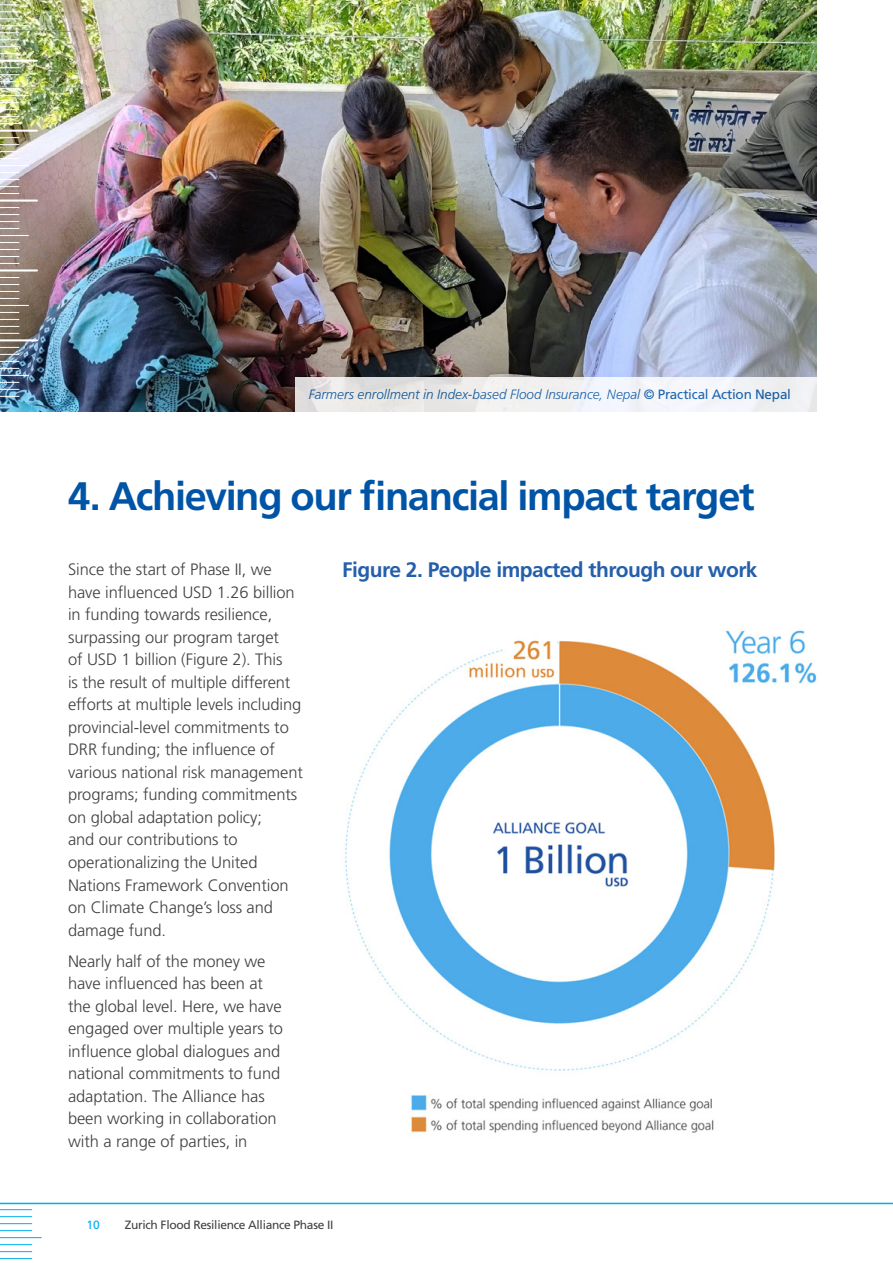
<style>
.page{position:relative;width:893px;height:1263px;background:#fff}
.page>*{position:absolute;margin:0;border:0;box-sizing:border-box;transform-origin:0 0}
.t1{font:700 39.75px "Frutiger LT Pro";letter-spacing:-.035em;color:#0054a6}
.t2{font:700 21px "Frutiger LT Pro";letter-spacing:-.025em;color:#255fac}
.t3{font:300 16.5px/22.5px "Frutiger LT Pro";letter-spacing:-.005em;color:#414042}
.t4{font:italic 300 13.5px "Frutiger LT Pro";color:#0054a6}
.t5{font:12px "Frutiger LT Pro";letter-spacing:-.025em;color:#414042}
.t6{font:12px "Frutiger LT Pro";color:#00aeef}
.s1{font-weight:400;font-style:normal}
</style>
<div class="page">
<hr style="left:0;top:1209px;width:32px;height:1px;background:#00aeef">
<hr style="left:0;top:1216px;width:32px;height:1px;background:#00aeef">
<hr style="left:0;top:1223px;width:32px;height:1px;background:#00aeef">
<hr style="left:0;top:1230px;width:32px;height:1px;background:#00aeef">
<hr style="left:0;top:1237px;width:41px;height:1px;background:#00aeef">
<hr style="left:0;top:1244px;width:32px;height:1px;background:#00aeef">
<hr style="left:0;top:1251px;width:32px;height:1px;background:#00aeef">
<hr style="left:0;top:1258px;width:32px;height:1px;background:#00aeef">
<hr style="left:0;top:1262px;width:32px;height:1px;background:#00aeef">
<hr style="left:0;top:1203px;width:893px;height:1px;background:#00aeef">
<img style="left:0;top:0;width:816px;height:412px">
<svg style="left:0;top:0;width:19px;height:6px"></svg>
<svg style="left:0;top:12px;width:19px;height:1px"></svg>
<svg style="left:0;top:19px;width:28px;height:7px"></svg>
<svg style="left:0;top:33px;width:19px;height:1px"></svg>
<svg style="left:0;top:40px;width:19px;height:7px"></svg>
<svg style="left:0;top:53px;width:19px;height:1px"></svg>
<hr style="left:0;top:60px;width:37px;height:2px;background:#fff">
<svg style="left:0;top:67px;width:19px;height:1px"></svg>
<svg style="left:0;top:74px;width:19px;height:1px"></svg>
<svg style="left:0;top:81px;width:19px;height:1px"></svg>
<svg style="left:0;top:88px;width:19px;height:1px"></svg>
<svg style="left:0;top:95px;width:28px;height:1px"></svg>
<svg style="left:0;top:102px;width:19px;height:1px"></svg>
<svg style="left:0;top:109px;width:19px;height:1px"></svg>
<svg style="left:0;top:116px;width:19px;height:1px"></svg>
<svg style="left:0;top:123px;width:19px;height:1px"></svg>
<hr style="left:0;top:130px;width:37px;height:2px;background:#fff">
<svg style="left:0;top:137px;width:19px;height:1px"></svg>
<svg style="left:0;top:144px;width:19px;height:1px"></svg>
<svg style="left:0;top:151px;width:19px;height:1px"></svg>
<svg style="left:0;top:158px;width:19px;height:1px"></svg>
<svg style="left:0;top:165px;width:28px;height:1px"></svg>
<svg style="left:0;top:172px;width:19px;height:1px"></svg>
<svg style="left:0;top:179px;width:19px;height:1px"></svg>
<svg style="left:0;top:186px;width:19px;height:1px"></svg>
<svg style="left:0;top:193px;width:19px;height:1px"></svg>
<hr style="left:0;top:200px;width:37px;height:2px;background:#fff">
<svg style="left:0;top:207px;width:19px;height:1px"></svg>
<svg style="left:0;top:214px;width:19px;height:1px"></svg>
<svg style="left:0;top:221px;width:19px;height:1px"></svg>
<svg style="left:0;top:228px;width:19px;height:1px"></svg>
<svg style="left:0;top:235px;width:28px;height:1px"></svg>
<svg style="left:0;top:242px;width:19px;height:1px"></svg>
<svg style="left:0;top:249px;width:19px;height:1px"></svg>
<svg style="left:0;top:256px;width:19px;height:1px"></svg>
<svg style="left:0;top:263px;width:19px;height:1px"></svg>
<hr style="left:0;top:269px;width:37px;height:2px;background:#fff">
<svg style="left:0;top:277px;width:19px;height:1px"></svg>
<svg style="left:0;top:284px;width:19px;height:1px"></svg>
<svg style="left:0;top:291px;width:19px;height:1px"></svg>
<svg style="left:0;top:298px;width:19px;height:1px"></svg>
<svg style="left:0;top:305px;width:28px;height:1px"></svg>
<svg style="left:0;top:312px;width:19px;height:1px"></svg>
<svg style="left:0;top:319px;width:19px;height:1px"></svg>
<svg style="left:0;top:326px;width:19px;height:1px"></svg>
<svg style="left:0;top:333px;width:19px;height:1px"></svg>
<hr style="left:0;top:339px;width:37px;height:2px;background:#fff">
<svg style="left:0;top:347px;width:19px;height:1px"></svg>
<svg style="left:0;top:354px;width:19px;height:1px"></svg>
<svg style="left:0;top:361px;width:19px;height:1px"></svg>
<svg style="left:0;top:368px;width:19px;height:1px"></svg>
<svg style="left:0;top:375px;width:28px;height:1px"></svg>
<svg style="left:0;top:382px;width:19px;height:1px"></svg>
<svg style="left:0;top:389px;width:19px;height:1px"></svg>
<svg style="left:0;top:396px;width:19px;height:1px"></svg>
<svg style="left:0;top:403px;width:19px;height:1px"></svg>
<svg style="left:295px;top:377px;width:522px;height:35px;fill:#f0f0f1"></svg>
<img style="left:345px;top:630px;width:472px;height:503px">
<p class="t4" style="left:309px;top:387px;width:483px">Farmers enrollment in Index-based Flood Insurance, Nepal <span class="s1">© Practical Action Nepal</span></p>
<h1 class="t1" style="left:68px;top:473px;width:688px">4. Achieving our financial impact target</h1>
<p class="t3" style="left:68px;top:558px;width:236px">Since the start of Phase II, we have influenced USD 1.26 billion in funding towards resilience, surpassing our program target<br>of USD 1 billion (Figure 2). This<br>is the result of multiple different efforts at multiple levels including provincial-level commitments to<br>DRR funding; the influence of various national risk management programs; funding commitments on global adaptation policy;<br>and our contributions to operationalizing the United<br>Nations Framework Convention on Climate Change’s loss and damage fund.</p>
<p class="t3" style="left:68px;top:950px;width:216px">Nearly half of the money we have influenced has been at the global level. Here, we have engaged over multiple years to influence global dialogues and national commitments to fund adaptation. The Alliance has been working in collaboration with a range of parties, in</p>
<p class="t2" style="left:342px;top:557px;width:417px">Figure 2. People impacted through our work</p>
<p class="t6" style="left:86px;top:1218px;width:15px">10</p>
<p class="t5" style="left:125px;top:1218px;width:210px">Zurich Flood Resilience Alliance Phase II</p>
</div>
